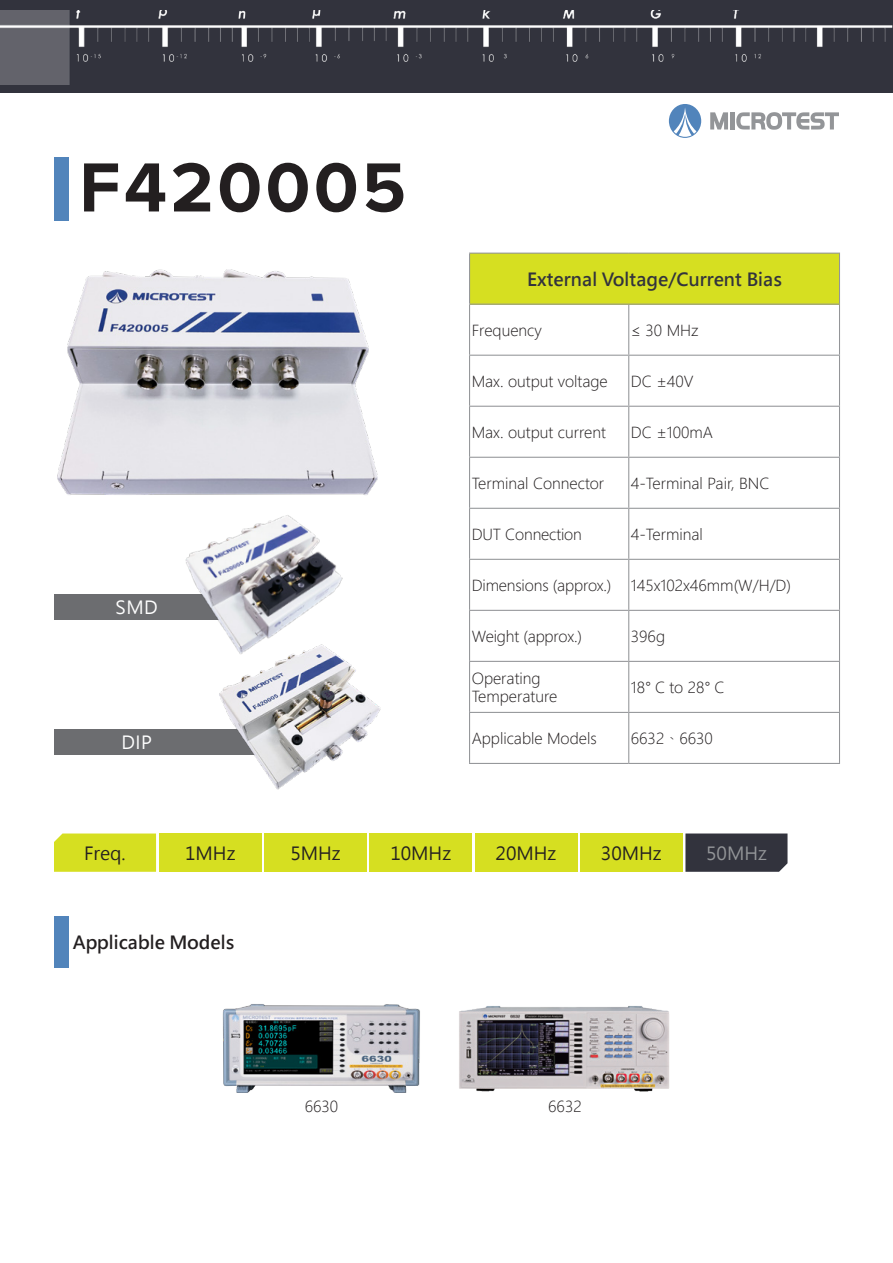
<style>
.page{position:relative;width:893px;height:1263px;background:#fff}
.page>*{position:absolute;margin:0;border:0;box-sizing:border-box;transform-origin:0 0}
.t1{font:700 72px "Proxima Nova";letter-spacing:.05em;color:#231f20}
.t2{font:18px "Microsoft Jheng Hei";color:#231f20}
.治具_標{font:700 18px "Microsoft Jheng Hei";color:#32333d}
.治具_標-2{font:700 18px "Microsoft Jheng Hei";color:#231f20}
.t3{font:18px "Microsoft Jheng Hei";letter-spacing:.025em;color:#fff}
.t4{font:18px "Microsoft Jheng Hei";color:#939598}
.治具_標-3{font:300 15px/18px "Microsoft Jheng Hei";color:#231f20}
</style>
<div class="page">
<div style="left:0;top:0;width:893px;height:93px;background:#32333d"></div>
<svg style="left:710px;top:112px;width:18px;height:17px"></svg>
<div style="left:730px;top:112px;width:5px;height:17px;background:#939598"></div>
<svg style="left:736px;top:112px;width:103px;height:18px"></svg>
<svg style="left:669px;top:104px;width:32px;height:34px"></svg>
<img style="left:0;top:10px;width:893px;height:75px">
<div style="left:54px;top:157px;width:15px;height:64px;background:#5184bb"></div>
<img style="left:57px;top:269px;width:321px;height:226px">
<div style="left:470px;top:253px;width:369px;height:51px;background:#d6df21"></div>
<hr style="left:469px;top:253px;width:160px;height:1px;background:#939598">
<hr style="left:469px;top:254px;width:1px;height:50px;background:#939598">
<hr style="left:629px;top:253px;width:211px;height:1px;background:#939598">
<hr style="left:839px;top:254px;width:1px;height:50px;background:#939598">
<hr style="left:469px;top:304px;width:160px;height:1px;background:#939598">
<hr style="left:469px;top:305px;width:1px;height:50px;background:#939598">
<hr style="left:629px;top:304px;width:211px;height:1px;background:#939598">
<hr style="left:628px;top:305px;width:1px;height:50px;background:#939598">
<hr style="left:839px;top:305px;width:1px;height:50px;background:#939598">
<hr style="left:469px;top:355px;width:160px;height:1px;background:#939598">
<hr style="left:469px;top:356px;width:1px;height:50px;background:#939598">
<hr style="left:629px;top:355px;width:211px;height:1px;background:#939598">
<hr style="left:628px;top:356px;width:1px;height:50px;background:#939598">
<hr style="left:839px;top:356px;width:1px;height:50px;background:#939598">
<hr style="left:469px;top:406px;width:160px;height:1px;background:#939598">
<hr style="left:469px;top:407px;width:1px;height:50px;background:#939598">
<hr style="left:629px;top:406px;width:211px;height:1px;background:#939598">
<hr style="left:628px;top:407px;width:1px;height:50px;background:#939598">
<hr style="left:839px;top:407px;width:1px;height:50px;background:#939598">
<hr style="left:469px;top:457px;width:160px;height:1px;background:#939598">
<hr style="left:469px;top:458px;width:1px;height:50px;background:#939598">
<hr style="left:629px;top:457px;width:211px;height:1px;background:#939598">
<hr style="left:628px;top:458px;width:1px;height:50px;background:#939598">
<hr style="left:839px;top:458px;width:1px;height:50px;background:#939598">
<hr style="left:469px;top:508px;width:160px;height:1px;background:#939598">
<hr style="left:469px;top:509px;width:1px;height:50px;background:#939598">
<hr style="left:629px;top:508px;width:211px;height:1px;background:#939598">
<hr style="left:628px;top:509px;width:1px;height:50px;background:#939598">
<hr style="left:839px;top:509px;width:1px;height:50px;background:#939598">
<hr style="left:469px;top:559px;width:160px;height:1px;background:#939598">
<hr style="left:469px;top:560px;width:1px;height:50px;background:#939598">
<hr style="left:629px;top:559px;width:211px;height:1px;background:#939598">
<hr style="left:628px;top:560px;width:1px;height:50px;background:#939598">
<hr style="left:839px;top:560px;width:1px;height:50px;background:#939598">
<hr style="left:469px;top:610px;width:160px;height:1px;background:#939598">
<hr style="left:469px;top:611px;width:1px;height:50px;background:#939598">
<hr style="left:629px;top:610px;width:211px;height:1px;background:#939598">
<hr style="left:628px;top:611px;width:1px;height:50px;background:#939598">
<hr style="left:839px;top:611px;width:1px;height:50px;background:#939598">
<hr style="left:469px;top:661px;width:160px;height:1px;background:#939598">
<hr style="left:469px;top:662px;width:1px;height:50px;background:#939598">
<hr style="left:629px;top:661px;width:211px;height:1px;background:#939598">
<hr style="left:628px;top:662px;width:1px;height:50px;background:#939598">
<hr style="left:839px;top:662px;width:1px;height:50px;background:#939598">
<hr style="left:469px;top:712px;width:160px;height:1px;background:#939598">
<hr style="left:469px;top:713px;width:1px;height:50px;background:#939598">
<hr style="left:629px;top:712px;width:211px;height:1px;background:#939598">
<hr style="left:628px;top:713px;width:1px;height:50px;background:#939598">
<hr style="left:839px;top:713px;width:1px;height:50px;background:#939598">
<hr style="left:469px;top:763px;width:160px;height:1px;background:#939598">
<hr style="left:629px;top:763px;width:211px;height:1px;background:#939598">
<div style="left:54px;top:917px;width:14px;height:51px;background:#5184bb"></div>
<div style="left:54px;top:833px;width:102px;height:39px;background:#d6df21"></div>
<div style="left:159px;top:833px;width:102px;height:39px;background:#d6df21"></div>
<div style="left:54px;top:594px;width:192px;height:25px;background:#6c6d70"></div>
<div style="left:54px;top:730px;width:201px;height:25px;background:#6c6d70"></div>
<svg style="left:264px;top:833px;width:523px;height:39px"></svg>
<img style="left:153px;top:515px;width:190px;height:125px">
<img style="left:191px;top:640px;width:190px;height:150px">
<img style="left:459px;top:1006px;width:210px;height:86px">
<img style="left:222px;top:1004px;width:198px;height:89px">
<p class="t1" style="left:79px;top:134px;width:328px">F420005</p>
<p class="t3" style="left:116px;top:596px;width:44px">SMD</p>
<p class="t3" style="left:121px;top:731px;width:32px">DIP</p>
<p class="治具_標" style="left:527px;top:268px;width:256px">External Voltage/Current Bias</p>
<p class="治具_標-3" style="left:472px;top:321px;width:72px">Frequency</p>
<p class="治具_標-3" style="left:631px;top:321px;width:69px">≤ 30 MHz</p>
<p class="治具_標-3" style="left:472px;top:372px;width:138px">Max. output voltage</p>
<p class="治具_標-3" style="left:631px;top:372px;width:64px">DC ±40V</p>
<p class="治具_標-3" style="left:472px;top:423px;width:136px">Max. output current</p>
<p class="治具_標-3" style="left:631px;top:423px;width:84px">DC ±100mA</p>
<p class="治具_標-3" style="left:472px;top:474px;width:134px">Terminal Connector</p>
<p class="治具_標-3" style="left:631px;top:474px;width:140px">4-Terminal Pair, BNC</p>
<p class="治具_標-3" style="left:472px;top:525px;width:112px">DUT Connection</p>
<p class="治具_標-3" style="left:631px;top:525px;width:74px">4-Terminal</p>
<p class="治具_標-3" style="left:472px;top:576px;width:141px">Dimensions (approx.)</p>
<p class="治具_標-3" style="left:631px;top:576px;width:162px">145x102x46mm(W/H/D)</p>
<p class="治具_標-3" style="left:472px;top:627px;width:112px">Weight (approx.)</p>
<p class="治具_標-3" style="left:631px;top:627px;width:36px">396g</p>
<p class="治具_標-3" style="left:472px;top:669px;width:87px">Operating<br>Temperature</p>
<p class="治具_標-3" style="left:631px;top:678px;width:95px">18° C to 28° C</p>
<p class="治具_標-3" style="left:472px;top:729px;width:126px">Applicable Models</p>
<p class="治具_標-3" style="left:631px;top:729px;width:83px">6632、6630</p>
<p class="t2" style="left:84px;top:842px;width:43px">Freq.</p>
<p class="t2" style="left:185px;top:842px;width:52px">1MHz</p>
<p class="t2" style="left:290px;top:842px;width:52px">5MHz</p>
<p class="t2" style="left:390px;top:842px;width:62px">10MHz</p>
<p class="t2" style="left:496px;top:842px;width:62px">20MHz</p>
<p class="t2" style="left:601px;top:842px;width:62px">30MHz</p>
<p class="t4" style="left:706px;top:842px;width:62px">50MHz</p>
<p class="治具_標-2" style="left:73px;top:931px;width:163px">Applicable Models</p>
<p class="治具_標-3" style="left:305px;top:1097px;width:35px">6630</p>
<p class="治具_標-3" style="left:548px;top:1097px;width:35px">6632</p>
</div>
